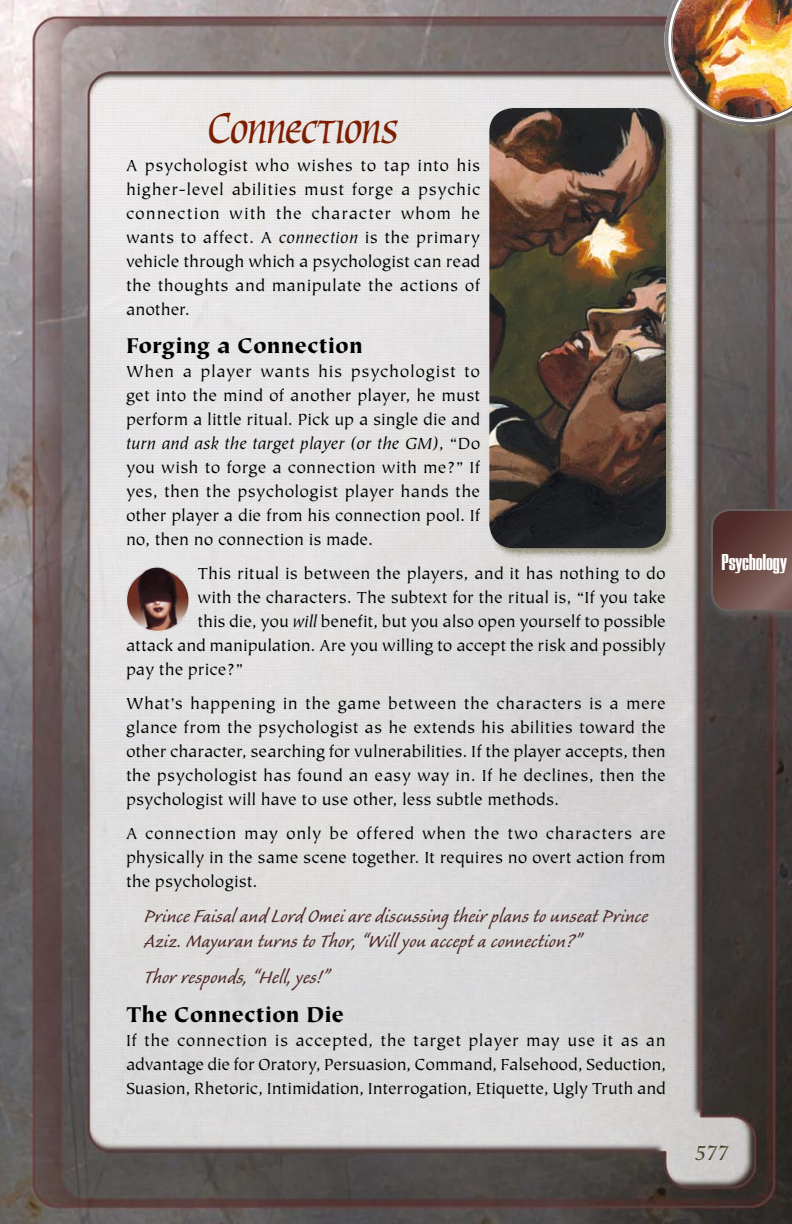
<style>
.page{position:relative;width:792px;height:1224px;background:#fff}
.page>*{position:absolute;margin:0;border:0;box-sizing:border-box;transform-origin:0 0}
.t1{font:50px "Oxford";letter-spacing:-.03em;color:#7e1e00}
.t2{font:24px/25px "Caliban";letter-spacing:.01em;color:#4e2a28}
.t3{font:900 24px "Tiepolo";letter-spacing:-.005em;color:#000}
.t4{font:800 24px "Europa Grotesque";letter-spacing:-.01em;color:#fff;scale:.95 1}
.t5{font:24px "Oxford";color:#484428}
.t6{font:18px/24px "Tiepolo";color:#000;text-align:justify}
.s1{font-style:italic}
</style>
<div class="page">
<img style="left:0;top:0;width:792px;height:1224px">
<div style="left:708px;top:506px;width:84px;height:118px;background:#67625f;opacity:.75"></div>
<svg style="left:711px;top:509px;width:81px;height:103px;background:#674944"></svg>
<img style="left:126px;top:565px;width:62px;height:66px">
<div style="left:488px;top:107px;width:188px;height:451px;background:#7e7a5c;opacity:.75"></div>
<img style="left:489px;top:108px;width:177px;height:440px;border-radius:24px">
<div style="left:663px;top:0;width:129px;height:136px;background:#7e7a5c;opacity:.75"></div>
<img style="left:664px;top:0;width:128px;height:126px">
<h1 class="t1" style="left:207px;top:101px;width:194px">Connections</h1>
<p class="t6" style="left:126px;top:154px;width:356px">A psychologist who wishes to tap into his higher-level abilities must forge a psychic connection with the character whom he wants to affect. A <span class="s1">connection</span> is the primary vehicle through which a psychologist can read the thoughts and manipulate the actions of another.</p>
<h2 class="t3" style="left:126px;top:332px;width:238px">Forging a Connection</h2>
<p class="t6" style="left:126px;top:360px;width:356px">When a player wants his psychologist to get into the mind of another player, he must perform a little ritual. Pick up a single die and <span class="s1">turn and ask the target player (or the GM)</span>, “Do you wish to forge a connection with me?” If yes, then the psychologist player hands the other player a die from his connection pool. If no, then no connection is made.</p>
<p class="t6" style="left:197px;top:562px;width:470px">This ritual is between the players, and it has nothing to do</p>
<p class="t6" style="left:198px;top:586px;width:470px">with the characters. The subtext for the ritual is, “If you take</p>
<p class="t6" style="left:198px;top:610px;width:470px">this die, you <span class="s1">will</span> benefit, but you also open yourself to possible</p>
<p class="t6" style="left:126px;top:634px;width:541px">attack and manipulation. Are you willing to accept the risk and possibly</p>
<p class="t6" style="left:126px;top:658px;width:119px">pay the price?”</p>
<p class="t6" style="left:126px;top:692px;width:541px">What’s happening in the game between the characters is a mere glance from the psychologist as he extends his abilities toward the other character, searching for vulnerabilities. If the player accepts, then the psychologist has found an easy way in. If he declines, then the psychologist will have to use other, less subtle methods.</p>
<p class="t6" style="left:126px;top:822px;width:541px">A connection may only be offered when the two characters are physically in the same scene together. It requires no overt action from the psychologist.</p>
<h2 class="t2" style="left:144px;top:905px;width:506px">Prince Faisal and Lord Omei are discussing their plans to unseat Prince<br>Aziz. Mayuran turns to Thor, “Will you accept a connection?”</h2>
<h2 class="t2" style="left:144px;top:965px;width:186px">Thor responds, “Hell, yes!”</h2>
<h2 class="t3" style="left:126px;top:1001px;width:220px">The Connection Die</h2>
<p class="t6" style="left:126px;top:1029px;width:542px">If the connection is accepted, the target player may use it as an advantage die for Oratory, Persuasion, Command, Falsehood, Seduction, Suasion, Rhetoric, Intimidation, Interrogation, Etiquette, Ugly Truth and</p>
<h2 class="t4" style="left:722px;top:545px;width:70px">Psychology</h2>
<h2 class="t5" style="left:695px;top:1140px;width:23px">577</h2>
</div>
